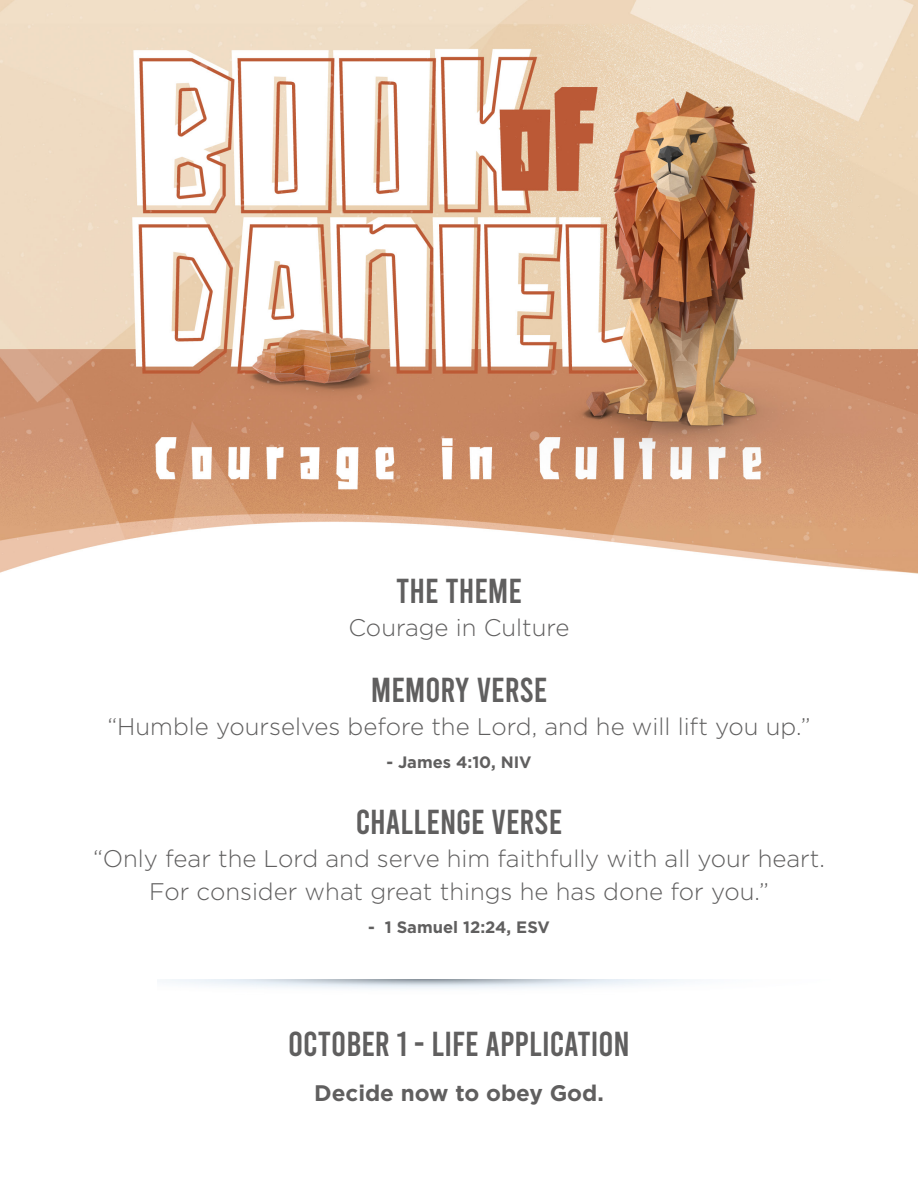
<style>
.page{position:relative;width:918px;height:1188px;background:#fff}
.page>*{position:absolute;margin:0;border:0;box-sizing:border-box;transform-origin:0 0}
.t1{font:34.5px "Bebas";color:#605f5f}
.t2{font:300 24px/33px "Gotham";color:#605f5f;text-align:center}
.t3{font:700 22.5px "Gotham";color:#605f5f}
.t4{font:700 16.5px "Gotham";color:#605f5f}
</style>
<div class="page">
<img style="left:0;top:0;width:918px;height:574px">
<p class="t1" style="left:396px;top:574px;width:127px">THE THEME</p>
<p class="t2" style="left:349px;top:611px;width:222px">Courage in Culture</p>
<p class="t1" style="left:371px;top:673px;width:178px">MEMORY VERSE</p>
<p class="t2" style="left:107px;top:710px;width:705px">“Humble yourselves before the Lord, and he will lift you up.”</p>
<p class="t4" style="left:386px;top:753px;width:147px">- James 4:10, NIV</p>
<p class="t1" style="left:356px;top:805px;width:208px">CHALLENGE VERSE</p>
<p class="t2" style="left:93px;top:842px;width:733px">“Only fear the Lord and serve him faithfully with all your heart.<br>For consider what great things he has done for you.”</p>
<p class="t4" style="left:368px;top:918px;width:183px">- 1 Samuel 12:24, ESV</p>
<p class="t1" style="left:288px;top:1027px;width:343px">OCTOBER 1 - LIFE APPLICATION</p>
<p class="t3" style="left:314px;top:1080px;width:291px">Decide now to obey God.</p>
</div>
